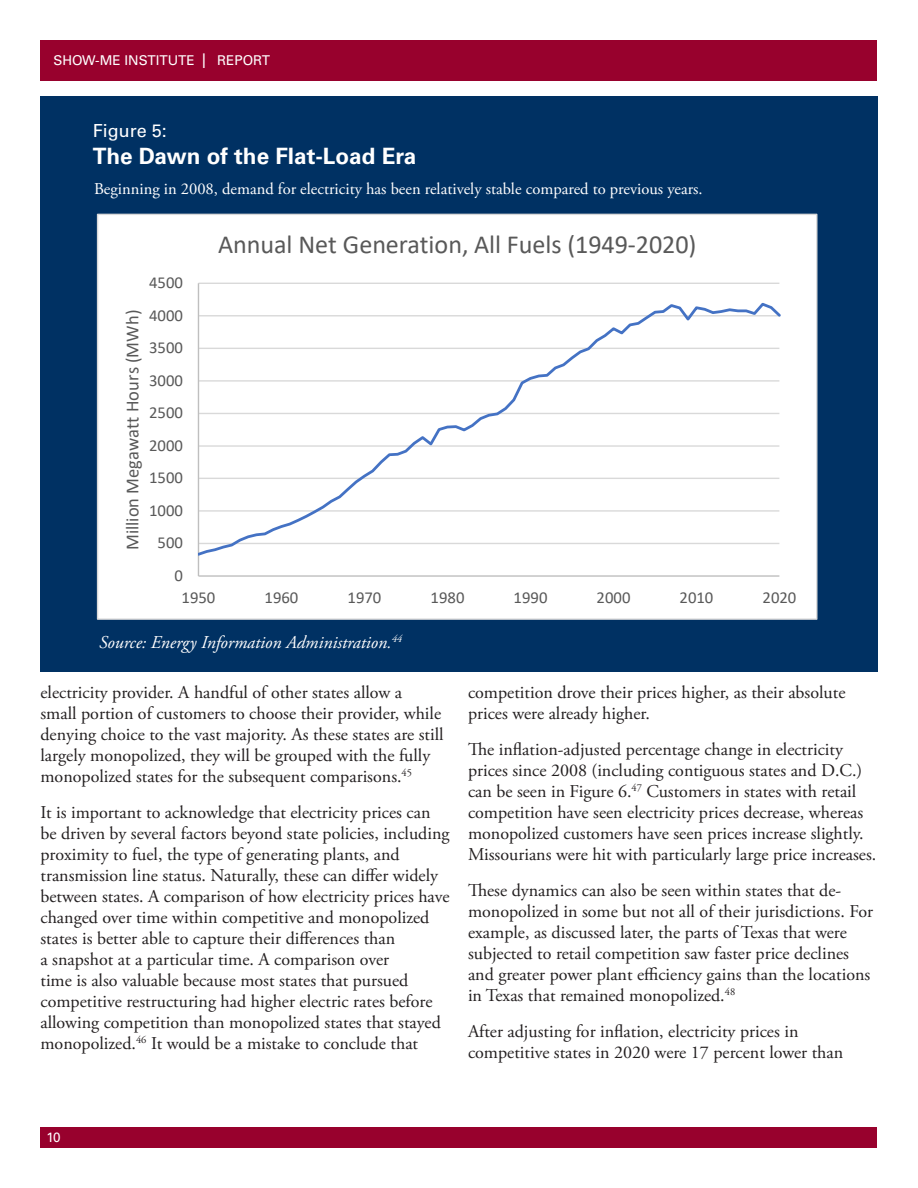
<style>
.page{position:relative;width:918px;height:1188px;background:#fff}
.page>*{position:absolute;margin:0;border:0;box-sizing:border-box;transform-origin:0 0}
.t1{font:26.1px "Calibri";color:#595959}
.Pull_Quote_Left{font:700 22.5px "Univers LT Std";color:#fff}
.t2{font:18.45px "Calibri";color:#595959}
.t3{font:18px/21px "Adobe Garamond Pro";color:#231f20}
.t4{font:italic 18px "Adobe Garamond Pro";color:#fff}
.Pull_Quote_Left-2{font:18px "Univers LT Std";color:#fff}
.t5{font:16.8px "Calibri";color:#595959}
.t6{font:16.65px "Calibri";color:#595959}
.Pull_Quote_Left-3{font:16.5px "Adobe Garamond Pro";color:#fff}
.t7{font:13.5px "Univers LT Std";color:#fff}
.s1{font-size:20.25px}
</style>
<div class="page">
<div style="left:40px;top:40px;width:838px;height:41px;background:#98012d"></div>
<div style="left:40px;top:1127px;width:838px;height:21px;background:#98012d"></div>
<div style="left:40px;top:96px;width:838px;height:575px;background:#003163"></div>
<div style="left:98px;top:214px;width:719px;height:405px;background:#fff"></div>
<hr style="left:198px;top:283px;width:581px;height:1px;background:#d9d9d9">
<hr style="left:198px;top:283px;width:1px;height:293px;background:#bfbfbf">
<hr style="left:198px;top:575px;width:581px;height:2px;background:#bfbfbf">
<svg style="left:198px;top:301px;width:583px;height:257px"></svg>
<p class="t7" style="left:54px;top:53px;width:218px">SHOW-ME INSTITUTE <span class="s1">I</span> REPORT</p>
<p class="Pull_Quote_Left-2" style="left:93px;top:120px;width:76px">Figure 5:</p>
<p class="Pull_Quote_Left" style="left:93px;top:143px;width:325px">The Dawn of the Flat-Load Era</p>
<p class="Pull_Quote_Left-3" style="left:94px;top:178px;width:610px">Beginning in 2008, demand for electricity has been relatively stable compared to previous years.</p>
<p class="t6" style="left:149px;top:271px;width:35px">4500</p>
<p class="t5" style="left:149px;top:303px;width:35px">4000</p>
<p class="t2" style="left:120px;top:550px;width:242px;rotate:-90deg">Million Megawatt Hours (MWh)</p>
<p class="t6" style="left:149px;top:336px;width:35px">3500</p>
<p class="t6" style="left:149px;top:369px;width:35px">3000</p>
<p class="t5" style="left:149px;top:401px;width:35px">2500</p>
<p class="t6" style="left:149px;top:434px;width:35px">2000</p>
<p class="t6" style="left:149px;top:466px;width:35px">1500</p>
<p class="t5" style="left:149px;top:499px;width:35px">1000</p>
<p class="t6" style="left:158px;top:531px;width:27px">500</p>
<p class="t6" style="left:175px;top:564px;width:10px">0</p>
<p class="t1" style="left:218px;top:226px;width:480px">Annual Net Generation, All Fuels (1949-2020)</p>
<p class="t6" style="left:182px;top:586px;width:35px">1950</p>
<p class="t6" style="left:265px;top:586px;width:35px">1960</p>
<p class="t6" style="left:348px;top:586px;width:35px">1970</p>
<p class="t6" style="left:431px;top:586px;width:35px">1980</p>
<p class="t6" style="left:514px;top:586px;width:35px">1990</p>
<p class="t6" style="left:597px;top:586px;width:35px">2000</p>
<p class="t6" style="left:680px;top:586px;width:35px">2010</p>
<p class="t6" style="left:763px;top:586px;width:35px">2020</p>
<p class="t4" style="left:99px;top:631px;width:305px">Source: Energy Information Administration.<sup>44</sup></p>
<p class="t3" style="left:40px;top:682px;width:405px">electricity provider. A handful of other states allow a<br>small portion of customers to choose their provider, while denying choice to the vast majority. As these states are still largely monopolized, they will be grouped with the fully monopolized states for the subsequent comparisons.<sup>45</sup></p>
<p class="t3" style="left:40px;top:802px;width:411px">It is important to acknowledge that electricity prices can be driven by several factors beyond state policies, including proximity to fuel, the type of generating plants, and transmission line status. Naturally, these can differ widely between states. A comparison of how electricity prices have changed over time within competitive and monopolized states is better able to capture their differences than<br>a snapshot at a particular time. A comparison over<br>time is also valuable because most states that pursued competitive restructuring had higher electric rates before allowing competition than monopolized states that stayed monopolized.<sup>46</sup> It would be a mistake to conclude that</p>
<p class="t3" style="left:468px;top:682px;width:379px">competition drove their prices higher, as their absolute prices were already higher.</p>
<p class="t3" style="left:468px;top:739px;width:410px">The inflation-adjusted percentage change in electricity prices since 2008 (including contiguous states and D.C.) can be seen in Figure 6.<sup>47</sup> Customers in states with retail competition have seen electricity prices decrease, whereas monopolized customers have seen prices increase slightly.<br>Missourians were hit with particularly large price increases.</p>
<p class="t3" style="left:468px;top:880px;width:407px">These dynamics can also be seen within states that de&shy;monopolized in some but not all of their jurisdictions. For example, as discussed later, the parts of Texas that were subjected to retail competition saw faster price declines and greater power plant efficiency gains than the locations in Texas that remained monopolized.<sup>48</sup></p>
<p class="t3" style="left:468px;top:1021px;width:377px">After adjusting for inflation, electricity prices in competitive states in 2020 were 17 percent lower than</p>
<p class="t7" style="left:46px;top:1129px;width:16px">10</p>
</div>
